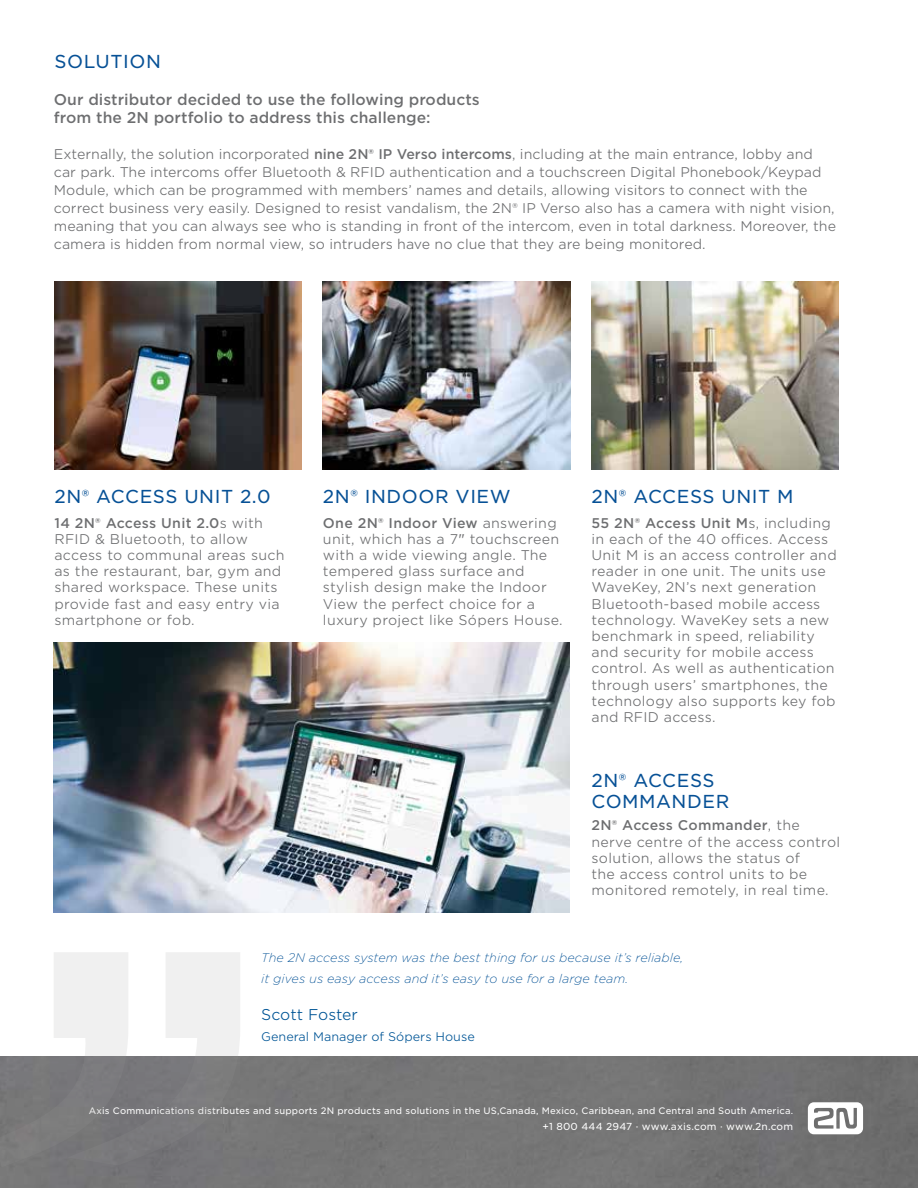
<style>
.page{position:relative;width:918px;height:1188px;background:#fff}
.page>*{position:absolute;margin:0;border:0;box-sizing:border-box;transform-origin:0 0}
.t1{font:18px/21.6px "Gotham S Sm";letter-spacing:.03em;color:#075196}
.t2{font:500 15px/18px "Gotham S Sm";color:#6d6e70}
.t3{font:300 15px "Gotham S Sm";color:#005596}
.t4{font:300 13.5px/16.2px "Gotham S Sm";letter-spacing:.005em;color:#6d6e70}
.t5{font:italic 200 12px/21px "Gotham S Sm";color:#005095}
.t6{font:300 12px "Gotham S Sm";color:#005596}
.t7{font:9.75px "Gotham S Sm";letter-spacing:.02em;color:#fff}
.t8{font:9px "Gotham S Sm";letter-spacing:.02em;color:#fff}
.s1{font-weight:500}
.s2{font-weight:400}
</style>
<div class="page">
<div style="left:0;top:1056px;width:918px;height:132px;background:#757575"></div>
<svg style="left:808px;top:1102px;width:55px;height:32px"></svg>
<img style="left:54px;top:281px;width:248px;height:189px">
<img style="left:592px;top:281px;width:247px;height:189px">
<img style="left:323px;top:281px;width:247px;height:189px">
<svg style="left:2px;top:952px;width:238px;height:211px"></svg>
<img style="left:54px;top:642px;width:516px;height:271px">
<h1 class="t1" style="left:54px;top:51px;width:108px">SOLUTION</h1>
<p class="t2" style="left:54px;top:91px;width:427px">Our distributor decided to use the following products from the 2N portfolio to address this challenge:</p>
<p class="t4" style="left:54px;top:145px;width:784px;line-height:18px">Externally, the solution incorporated <span class="s1">nine 2N® IP Verso intercoms</span>, including at the main entrance, lobby and car park. The intercoms offer Bluetooth &amp; RFID authentication and a touchscreen Digital Phonebook/Keypad Module, which can be programmed with members’ names and details, allowing visitors to connect with the correct business very easily. Designed to resist vandalism, the 2N® IP Verso also has a camera with night vision, meaning that you can always see who is standing in front of the intercom, even in total darkness. Moreover, the camera is hidden from normal view, so intruders have no clue that they are being monitored.</p>
<h1 class="t1" style="left:54px;top:486px;width:218px">2N® ACCESS UNIT 2.0</h1>
<h1 class="t1" style="left:323px;top:486px;width:189px">2N® INDOOR VIEW</h1>
<p class="t4" style="left:54px;top:514px;width:232px"><span class="s1">14 2N® Access Unit 2.0</span>s with<br>RFID &amp; Bluetooth, to allow access to communal areas such as the restaurant, bar, gym and shared workspace. These units provide fast and easy entry via smartphone or fob.</p>
<p class="t4" style="left:323px;top:514px;width:241px"><span class="s1">One 2N® Indoor View</span> answering unit, which has a 7<span class="s2">"</span> touchscreen with a wide viewing angle. The tempered glass surface and stylish design make the Indoor<br>View the perfect choice for a luxury project like Sópers House.</p>
<p class="t4" style="left:592px;top:514px;width:247px"><span class="s1">55 2N® Access Unit M</span>s, including in each of the 40 offices. Access<br>Unit M is an access controller and reader in one unit. The units use<br>WaveKey, 2N’s next generation<br>Bluetooth-based mobile access technology. WaveKey sets a new benchmark in speed, reliability and security for mobile access control. As well as authentication through users’ smartphones, the technology also supports key fob and RFID access.</p>
<h1 class="t1" style="left:592px;top:486px;width:204px">2N® ACCESS UNIT M</h1>
<h1 class="t1" style="left:592px;top:769px;width:139px">2N® ACCESS<br>COMMANDER</h1>
<p class="t4" style="left:592px;top:817px;width:250px"><span class="s1">2N® Access Commander</span>, the nerve centre of the access control solution, allows the status of<br>the access control units to be monitored remotely, in real time.</p>
<p class="t5" style="left:261px;top:947px;width:423px">The 2N access system was the best thing for us because it’s reliable, it gives us easy access and it’s easy to use for a large team.</p>
<p class="t3" style="left:261px;top:1005px;width:98px">Scott Foster</p>
<p class="t6" style="left:261px;top:1029px;width:215px">General Manager of Sópers House</p>
<p class="t8" style="left:89px;top:1105px;width:706px">Axis Communications distributes and supports 2N products and solutions in the US,Canada, Mexico, Caribbean, and Central and South America.</p>
<p class="t7" style="left:542px;top:1120px;width:252px">+1 800 444 2947 ∙ www.axis.com ∙ www.2n.com</p>
</div>
